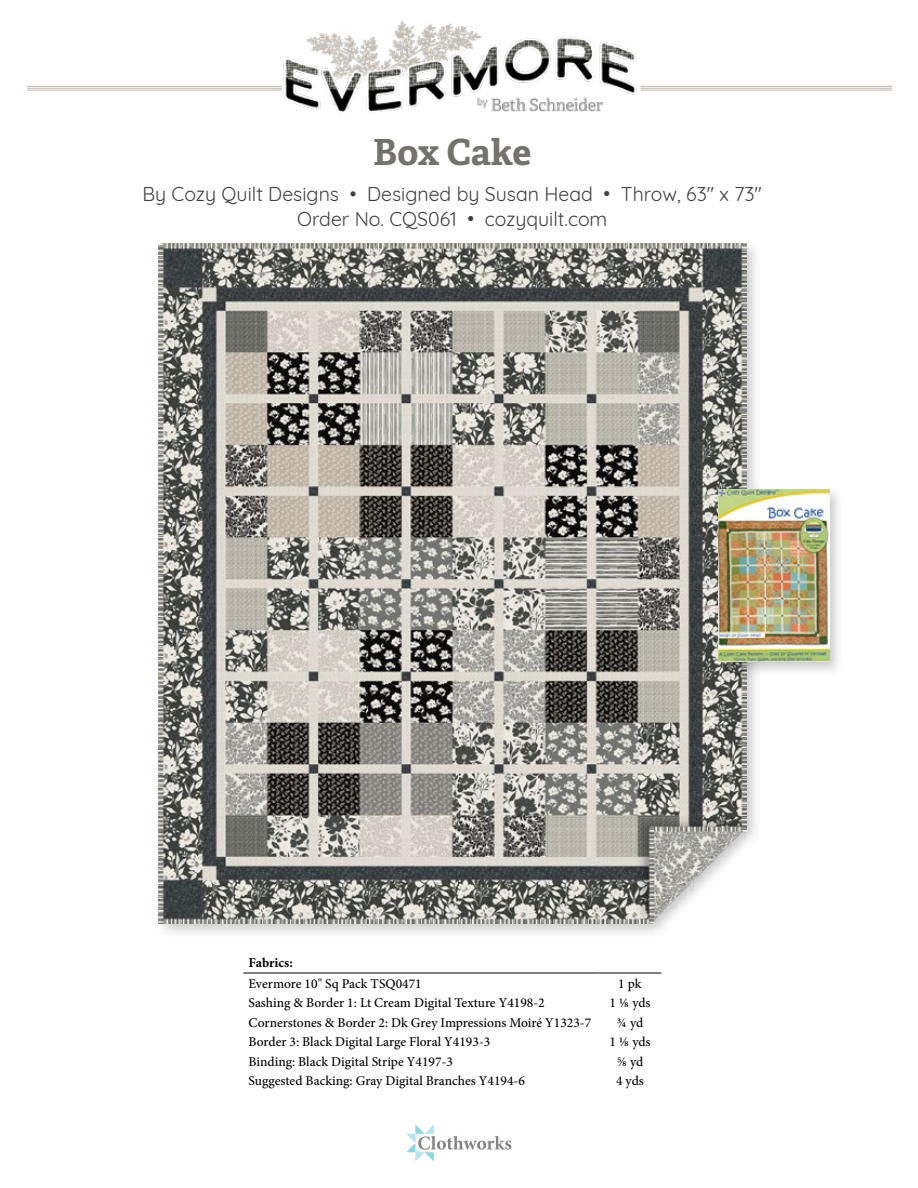
<style>
.page{position:relative;width:918px;height:1188px;background:#fff}
.page>*{position:absolute;margin:0;border:0;box-sizing:border-box;transform-origin:0 0}
.t1{font:700 36px "Adelle";letter-spacing:-.01em;color:#74726d}
.t2{font:19.5px/25.5px "Quicksand";color:#404040;text-align:center}
.t3{font:500 13.5px "Minion Pro";color:#000}
.t4{font:700 13.5px "Minion Pro";letter-spacing:-.005em;color:#000}
.s1{font-weight:400}
</style>
<div class="page">
<img style="left:250px;top:20px;width:421px;height:93px">
<hr style="left:27px;top:86px;width:255px;height:1px;background:#bdb6a8">
<hr style="left:27px;top:88px;width:255px;height:1px;background:#bdb6a8">
<hr style="left:27px;top:90px;width:255px;height:1px;background:#bdb6a8">
<hr style="left:640px;top:86px;width:252px;height:1px;background:#bdb6a8">
<hr style="left:640px;top:88px;width:252px;height:1px;background:#bdb6a8">
<hr style="left:640px;top:90px;width:252px;height:1px;background:#bdb6a8">
<svg style="left:406px;top:1124px;width:105px;height:38px"></svg>
<hr style="left:243px;top:973px;width:356px;height:1px;background:#000">
<hr style="left:599px;top:973px;width:62px;height:1px;background:#000">
<div style="left:154px;top:239px;width:609px;height:700px;background:#000;opacity:.2"></div>
<img style="left:159px;top:243px;width:587px;height:680px">
<div style="left:715px;top:485px;width:130px;height:192px;background:#000;opacity:.2"></div>
<img style="left:719px;top:489px;width:110px;height:173px">
<h1 class="t1" style="left:373px;top:129px;width:160px">Box Cake</h1>
<h2 class="t2" style="left:143px;top:179px;width:621px">By Cozy Quilt Designs • Designed by Susan Head • Throw, 63" x 73"<br>Order No. CQS061 • cozyquilt.com</h2>
<p class="t4" style="left:249px;top:953px;width:46px">Fabrics:</p>
<p class="t3" style="left:249px;top:974px;width:175px">Evermore 10" Sq Pack TSQ0471</p>
<p class="t3" style="left:618px;top:974px;width:25px">1 pk</p>
<p class="t3" style="left:249px;top:994px;width:298px">Sashing &amp; Border 1: Lt Cream Digital Texture Y4198-2</p>
<p class="t3" style="left:609px;top:994px;width:43px">1 ⅛ yds</p>
<p class="t3" style="left:249px;top:1013px;width:344px">Cornerstones &amp; Border 2: Dk Grey Impressions Moiré Y1323-7</p>
<p class="t3" style="left:617px;top:1013px;width:28px">¾ yd</p>
<p class="t3" style="left:249px;top:1033px;width:243px">Border 3: Black Digital Large Floral Y4193-3</p>
<p class="t3" style="left:609px;top:1033px;width:43px">1 ⅛ yds</p>
<p class="t3" style="left:249px;top:1052px;width:206px">Binding: Black Digital Stripe Y4197-3</p>
<p class="t3" style="left:617px;top:1052px;width:28px"><span class="s1">⅝</span> yd</p>
<p class="t3" style="left:249px;top:1072px;width:278px">Suggested Backing: Gray Digital Branches Y4194-6</p>
<p class="t3" style="left:616px;top:1072px;width:29px"><span class="s1">4</span> yds</p>
</div>
